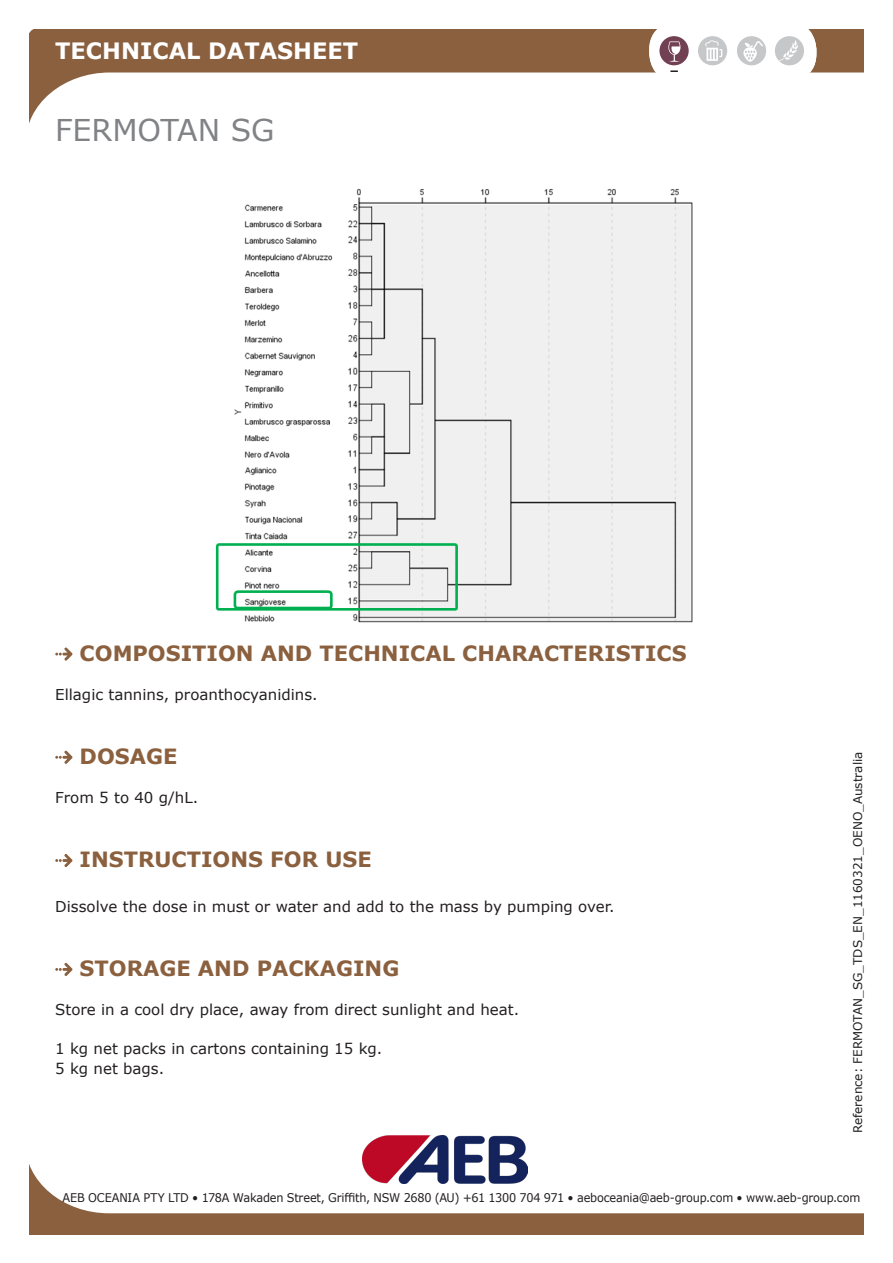
<style>
.page{position:relative;width:893px;height:1263px;background:#fff}
.page>*{position:absolute;margin:0;border:0;box-sizing:border-box;transform-origin:0 0}
.t1{font:30px "Verdana";color:#808285}
.t2{font:700 22.5px "Verdana";color:#fff}
.t3{font:700 21px "Verdana";color:#8b603e}
.t4{font:15px "Verdana";color:#231f20}
.t5{font:12px "Verdana";letter-spacing:-.01em;color:#231f20;scale:.94 1}
.t6{font:12px "Verdana";letter-spacing:-.01em;color:#231f20}
</style>
<div class="page">
<svg style="left:30px;top:30px;width:833px;height:91px"></svg>
<div style="left:649px;top:22px;width:167px;height:60px;background:#fff;border-radius:28px"></div>
<svg style="left:670px;top:70px;width:8px;height:2px"></svg>
<div style="left:775px;top:36px;width:29px;height:29px;background:#c6c7c8;border-radius:50%"></div>
<svg style="left:779px;top:40px;width:19px;height:21px"></svg>
<div style="left:737px;top:36px;width:29px;height:29px;background:#c6c7c8;border-radius:50%"></div>
<div style="left:659px;top:36px;width:30px;height:29px;background:#724053;border-radius:50%"></div>
<div style="left:698px;top:36px;width:29px;height:29px;background:#c6c7c8;border-radius:50%"></div>
<svg style="left:705px;top:40px;width:17px;height:21px"></svg>
<svg style="left:668px;top:41px;width:12px;height:21px"></svg>
<svg style="left:743px;top:41px;width:20px;height:21px"></svg>
<svg style="left:29px;top:1162px;width:834px;height:72px"></svg>
<img style="left:363px;top:1135px;width:164px;height:49px">
<svg style="left:55px;top:647px;width:17px;height:14px"></svg>
<svg style="left:55px;top:751px;width:17px;height:13px"></svg>
<svg style="left:55px;top:854px;width:17px;height:13px"></svg>
<svg style="left:55px;top:963px;width:17px;height:13px"></svg>
<img style="left:215px;top:189px;width:478px;height:434px">
<h2 class="t2" style="left:55px;top:35px;width:304px">TECHNICAL DATASHEET</h2>
<p class="t1" style="left:55px;top:110px;width:221px">FERMOTAN SG</p>
<p class="t3" style="left:80px;top:638px;width:608px">COMPOSITION AND TECHNICAL CHARACTERISTICS</p>
<p class="t4" style="left:55px;top:684px;width:264px">Ellagic tannins, proanthocyanidins.</p>
<p class="t3" style="left:80px;top:741px;width:99px">DOSAGE</p>
<p class="t4" style="left:55px;top:787px;width:144px">From 5 to 40 g/hL.</p>
<p class="t3" style="left:80px;top:844px;width:294px">INSTRUCTIONS FOR USE</p>
<p class="t4" style="left:55px;top:896px;width:561px">Dissolve the dose in must or water and add to the mass by pumping over.</p>
<p class="t3" style="left:80px;top:953px;width:321px">STORAGE AND PACKAGING</p>
<p class="t4" style="left:55px;top:999px;width:465px">Store in a cool dry place, away from direct sunlight and heat.</p>
<p class="t4" style="left:55px;top:1038px;width:329px">1 kg net packs in cartons containing 15 kg.</p>
<p class="t4" style="left:55px;top:1058px;width:110px">5 kg net bags.</p>
<p class="t6" style="left:850px;top:1133px;width:383px;rotate:-90deg">Reference: FERMOTAN_SG_TDS_EN_1160321_OENO_Australia</p>
<p class="t5" style="left:63px;top:1189px;width:850px">AEB OCEANIA PTY LTD • 178A Wakaden Street, Griffith, NSW 2680 (AU) +61 1300 704 971 • aeboceania@aeb-group.com • www.aeb-group.com</p>
</div>
